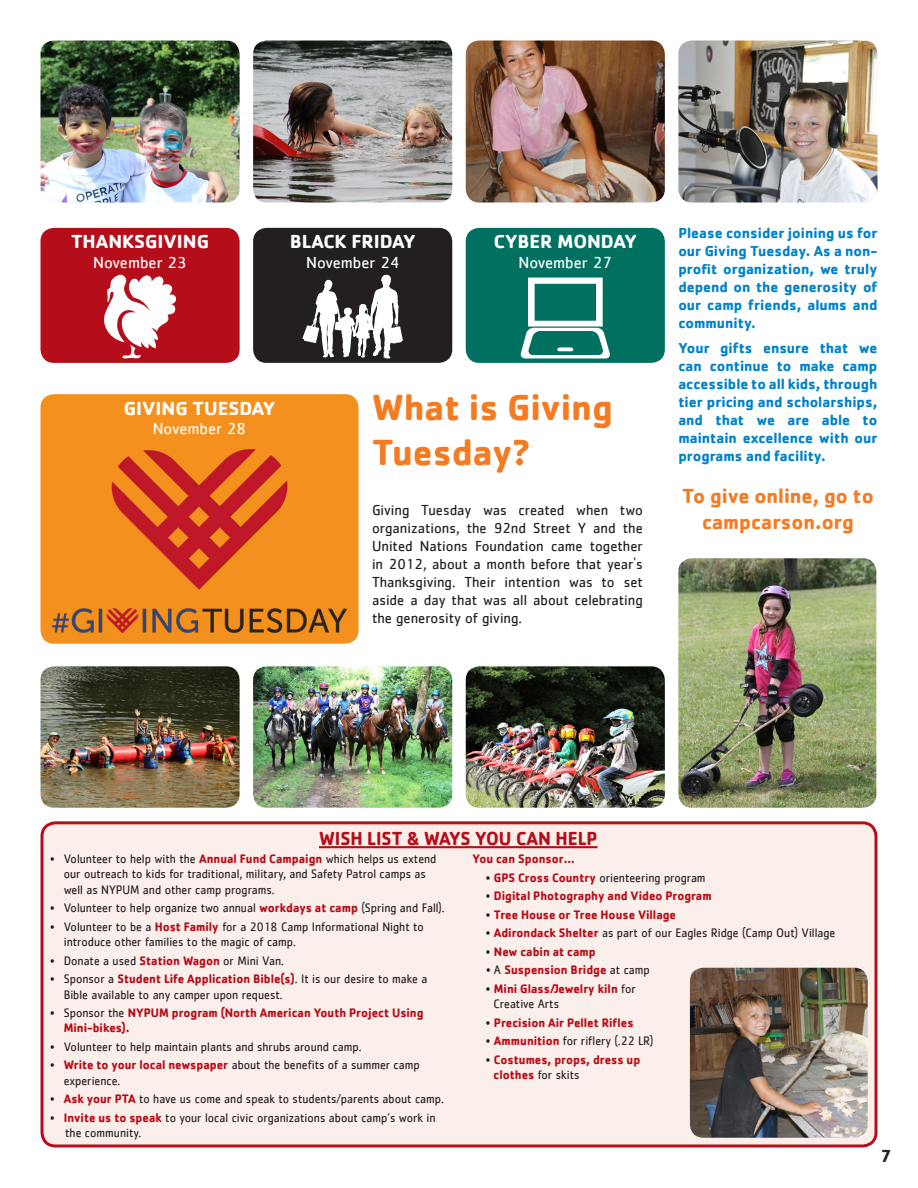
<style>
.page{position:relative;width:918px;height:1188px;background:#fff}
.page>*{position:absolute;margin:0;border:0;box-sizing:border-box;transform-origin:0 0}
.Paragraph{font:700 37.5px/45px "Cachet";color:#f47b21}
.Paragraph-2{font:700 21px/25.2px "Cachet";color:#f47b21;text-align:center}
.Paragraph-3{font:700 19.5px "Cachet";color:#fff}
.Headers{font:700 19.5px "Cachet";color:#b50e1a;scale:.93 1}
.t1{font:700 18px "Cachet";color:#231f20}
.Paragraph-4{font:16.5px "Cachet";color:#fff}
.Paragraph-5{font:700 15px/18px "Cachet";color:#0082c8;text-align:justify}
.Paragraph-6{font:15px/18px "Cachet";color:#231f20;text-align:justify}
.Paragraph-7{font:12.75px/15.3px "Cachet";color:#231f20;scale:.93 1}
.Paragraph-8{font:700 12.75px/15.3px "Cachet";color:#b50e1a;scale:.93 1}
.s1{font-weight:700;color:#b50e1a}
.s2{font-weight:400;color:#231f20}
</style>
<div class="page">
<img style="left:40px;top:40px;width:200px;height:162px">
<img style="left:253px;top:40px;width:199px;height:162px">
<img style="left:678px;top:40px;width:200px;height:162px">
<div style="left:40px;top:228px;width:200px;height:135px;background:#b50e1a;border-radius:14px"></div>
<div style="left:40px;top:394px;width:319px;height:250px;background:#f4901d;border-radius:14px"></div>
<div style="left:253px;top:228px;width:199px;height:135px;background:#231f20;border-radius:14px"></div>
<div style="left:466px;top:228px;width:199px;height:135px;background:#007161;border-radius:14px"></div>
<svg style="left:104px;top:274px;width:72px;height:85px"></svg>
<svg style="left:302px;top:275px;width:101px;height:84px"></svg>
<svg style="left:520px;top:278px;width:90px;height:80px"></svg>
<img style="left:52px;top:449px;width:295px;height:183px">
<img style="left:253px;top:666px;width:199px;height:142px">
<img style="left:40px;top:666px;width:200px;height:142px">
<img style="left:466px;top:666px;width:199px;height:142px">
<img style="left:678px;top:558px;width:198px;height:250px">
<img style="left:466px;top:40px;width:199px;height:162px">
<div style="left:42px;top:823px;width:834px;height:323px;background:#faefea;border-radius:14px"></div>
<hr style="left:319px;top:846px;width:278px;height:2px;background:#b50e1a">
<div style="left:40px;top:821px;width:838px;height:327px;border:3px solid #b50e1a;border-radius:14px"></div>
<img style="left:690px;top:968px;width:178px;height:170px">
<p class="Paragraph-3" style="left:71px;top:229px;width:140px">THANKSGIVING</p>
<p class="Paragraph-4" style="left:93px;top:253px;width:95px">November 23</p>
<p class="Paragraph-3" style="left:290px;top:229px;width:127px">BLACK FRIDAY</p>
<p class="Paragraph-4" style="left:306px;top:253px;width:95px">November 24</p>
<p class="Paragraph-3" style="left:494px;top:229px;width:145px">CYBER MONDAY</p>
<p class="Paragraph-4" style="left:518px;top:253px;width:95px">November 27</p>
<p class="Paragraph-3" style="left:124px;top:395px;width:153px">GIVING TUESDAY</p>
<p class="Paragraph-4" style="left:153px;top:419px;width:95px">November 28</p>
<p class="Paragraph" style="left:372px;top:384px;width:242px">What is Giving<br>Tuesday?</p>
<p class="Paragraph-6" style="left:372px;top:501px;width:272px">Giving Tuesday was created when two organizations, the 92nd Street Y and the United Nations Foundation came together in 2012, about a month before that year's Thanksgiving. Their intention was to set aside a day that was all about celebrating the generosity of giving.</p>
<p class="Paragraph-5" style="left:678px;top:224px;width:201px">Please consider joining us for our Giving Tuesday. As a non&shy;profit organization, we truly depend on the generosity of our camp friends, alums and community.</p>
<p class="Paragraph-5" style="left:678px;top:338px;width:201px">Your gifts ensure that we can continue to make camp accessible to all kids, through tier pricing and scholarships, and that we are able to maintain excellence with our programs and facility.</p>
<p class="Paragraph-2" style="left:682px;top:483px;width:193px">To give online, go to campcarson.org</p>
<p class="Headers" style="left:319px;top:825px;width:301px">WISH LIST &amp; WAYS YOU CAN HELP</p>
<p class="Paragraph-7" style="left:64px;top:851px;width:402px;text-indent:-14px">• Volunteer to help with the <span class="s1">Annual Fund Campaign</span> which helps us extend our outreach to kids for traditional, military, and Safety Patrol camps as well as NYPUM and other camp programs.</p>
<p class="Paragraph-7" style="left:50px;top:900px;width:426px">• Volunteer to help organize two annual <span class="s1">workdays at camp</span> (Spring and Fall).</p>
<p class="Paragraph-7" style="left:64px;top:919px;width:389px;text-indent:-14px">• Volunteer to be a <span class="s1">Host Family</span> for a 2018 Camp Informational Night to introduce other families to the magic of camp.</p>
<p class="Paragraph-7" style="left:50px;top:953px;width:253px">• Donate a used <span class="s1">Station Wagon</span> or Mini Van.</p>
<p class="Paragraph-7" style="left:64px;top:971px;width:393px;text-indent:-14px">• Sponsor a <span class="s1">Student Life Application Bible(s)</span>. It is our desire to make a<br>Bible available to any camper upon request.</p>
<p class="Paragraph-8" style="left:64px;top:1005px;width:388px;text-indent:-14px"><span class="s2">• Sponsor the</span> NYPUM program (North American Youth Project Using<br>Mini-bikes).</p>
<p class="Paragraph-7" style="left:50px;top:1039px;width:336px">• Volunteer to help maintain plants and shrubs around camp.</p>
<p class="Paragraph-7" style="left:64px;top:1057px;width:384px;text-indent:-14px">• <span class="s1">Write to your local newspaper</span> about the benefits of a summer camp experience.</p>
<p class="Paragraph-7" style="left:50px;top:1091px;width:425px">• <span class="s1">Ask your PTA</span> to have us come and speak to students/parents about camp.</p>
<p class="Paragraph-7" style="left:65px;top:1110px;width:400px;text-indent:-15px">• <span class="s1">Invite us to speak</span> to your local civic organizations about camp’s work in the community.</p>
<p class="Paragraph-8" style="left:472px;top:851px;width:111px">You can Sponsor…</p>
<p class="Paragraph-7" style="left:486px;top:870px;width:238px">• <span class="s1">GPS Cross Country</span> orienteering program</p>
<p class="Paragraph-8" style="left:486px;top:888px;width:244px"><span class="s2">•</span> Digital Photography and Video Program</p>
<p class="Paragraph-8" style="left:486px;top:906px;width:206px"><span class="s2">•</span> Tree House or Tree House Village</p>
<p class="Paragraph-7" style="left:486px;top:925px;width:377px">• <span class="s1">Adirondack Shelter</span> as part of our Eagles Ridge (Camp Out) Village</p>
<p class="Paragraph-8" style="left:486px;top:943px;width:120px"><span class="s2">•</span> New cabin at camp</p>
<p class="Paragraph-8" style="left:486px;top:962px;width:178px"><span class="s2">• A</span> Suspension Bridge <span class="s2">at camp</span></p>
<p class="Paragraph-8" style="left:494px;top:981px;width:155px;text-indent:-8px"><span class="s2">•</span> Mini Glass/Jewelry kiln <span class="s2">for<br>Creative Arts</span></p>
<p class="Paragraph-8" style="left:486px;top:1014px;width:160px"><span class="s2">•</span> Precision Air Pellet Rifles</p>
<p class="Paragraph-7" style="left:486px;top:1033px;width:182px">• <span class="s1">Ammunition</span> for riflery (.22 LR)</p>
<p class="Paragraph-8" style="left:493px;top:1051px;width:159px;text-indent:-8px"><span class="s2">•</span> Costumes, props, dress up clothes <span class="s2">for skits</span></p>
<p class="t1" style="left:880px;top:1144px;width:13px">7</p>
</div>
